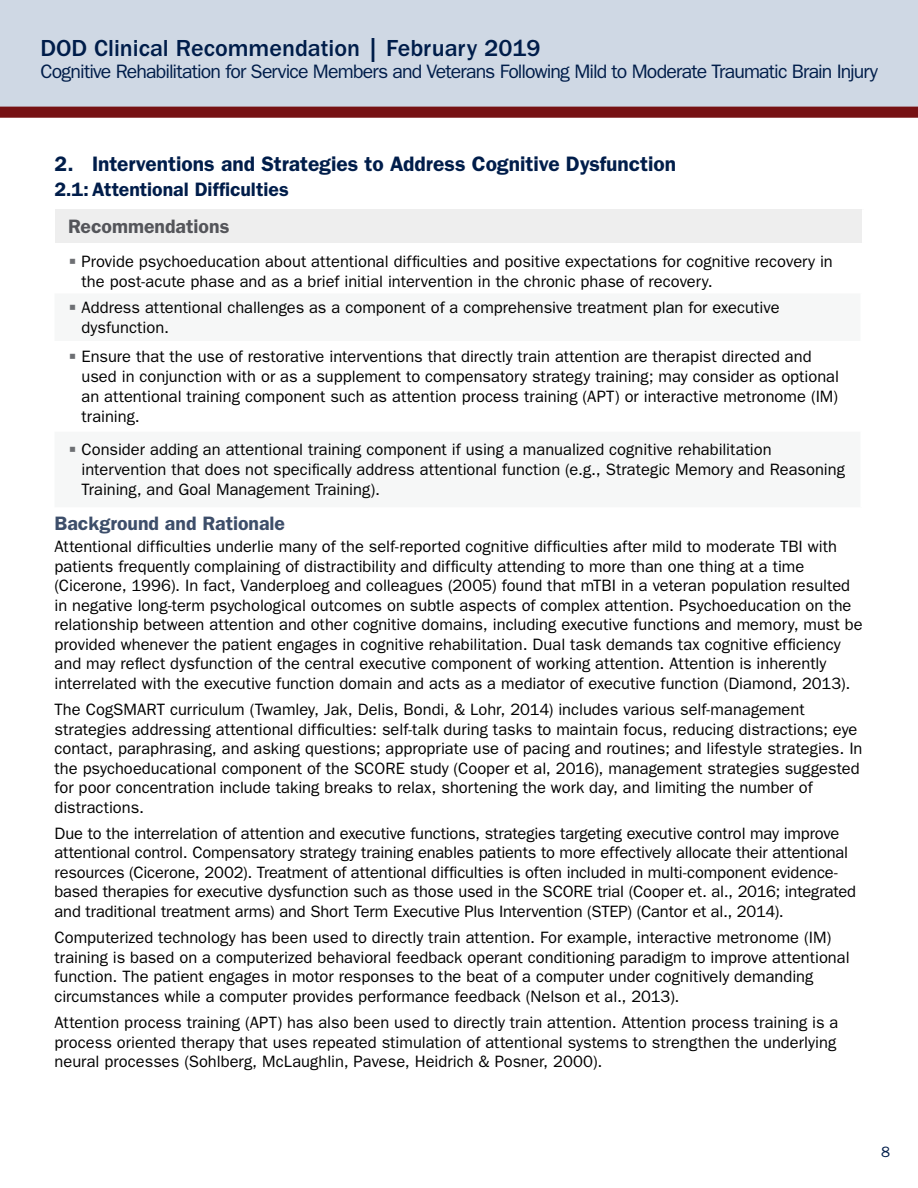
<style>
.page{position:relative;width:918px;height:1188px;background:#fff}
.page>*{position:absolute;margin:0;border:0;box-sizing:border-box;transform-origin:0 0}
.t1{font:500 24px "ITC Franklin Gothic Std";color:#001d4a}
.t2{font:600 21px "Franklin Gothic";color:#001d4a}
.t3{font:19.5px "ITC Franklin Gothic Std";letter-spacing:-.045em;color:#001d4a}
.t4{font:600 19.5px "Franklin Gothic";color:#001d4a}
.t5{font:600 19.5px "Franklin Gothic";color:#3d4e6a}
.t6{font:600 19.5px "Franklin Gothic";color:#54555a}
.t7{font:16.5px/19.5px "ITC Franklin Gothic Std";color:#000}
.t8{font:15px "ITC Franklin Gothic Std";color:#001d4a}
</style>
<div class="page">
<div style="left:0;top:0;width:918px;height:108px;background:#cfd8e4"></div>
<div style="left:0;top:107px;width:918px;height:11px;background:#761113"></div>
<div style="left:55px;top:209px;width:808px;height:34px;background:#eee"></div>
<hr style="left:862px;top:209px;width:3px;height:34px;background:#fff">
<h1 class="t1" style="left:40px;top:34px;width:502px">DOD Clinical Recommendation | February 2019</h1>
<p class="t3" style="left:40px;top:60px;width:839px">Cognitive Rehabilitation for Service Members and Veterans Following Mild to Moderate Traumatic Brain Injury</p>
<p class="t2" style="left:55px;top:152px;width:623px">2. Interventions and Strategies to Address Cognitive Dysfunction</p>
<p class="t4" style="left:55px;top:178px;width:236px">2.1:Attentional Difficulties</p>
<p class="t6" style="left:68px;top:215px;width:163px">Recommendations</p>
<p class="t7" style="left:82px;top:252px;width:753px">Provide psychoeducation about attentional difficulties and positive expectations for cognitive recovery in the post-acute phase and as a brief initial intervention in the chronic phase of recovery.</p>
<p class="t7" style="left:82px;top:298px;width:700px">Address attentional challenges as a component of a comprehensive treatment plan for executive dysfunction.</p>
<p class="t7" style="left:82px;top:347px;width:759px">Ensure that the use of restorative interventions that directly train attention are therapist directed and used in conjunction with or as a supplement to compensatory strategy training; may consider as optional an attentional training component such as attention process training (APT) or interactive metronome (IM) training.</p>
<p class="t7" style="left:82px;top:440px;width:765px">Consider adding an attentional training component if using a manualized cognitive rehabilitation intervention that does not specifically address attentional function (e.g., Strategic Memory and Reasoning<br>Training, and Goal Management Training).</p>
<p class="t5" style="left:55px;top:512px;width:232px">Background and Rationale</p>
<p class="t7" style="left:55px;top:537px;width:810px">Attentional difficulties underlie many of the self-reported cognitive difficulties after mild to moderate TBI with patients frequently complaining of distractibility and difficulty attending to more than one thing at a time (Cicerone, 1996). In fact, Vanderploeg and colleagues (2005) found that mTBI in a veteran population resulted in negative long-term psychological outcomes on subtle aspects of complex attention. Psychoeducation on the relationship between attention and other cognitive domains, including executive functions and memory, must be provided whenever the patient engages in cognitive rehabilitation. Dual task demands tax cognitive efficiency and may reflect dysfunction of the central executive component of working attention. Attention is inherently interrelated with the executive function domain and acts as a mediator of executive function (Diamond, 2013).</p>
<p class="t7" style="left:55px;top:700px;width:809px">The CogSMART curriculum (Twamley, Jak, Delis, Bondi, &amp; Lohr, 2014) includes various self-management strategies addressing attentional difficulties: self-talk during tasks to maintain focus, reducing distractions; eye contact, paraphrasing, and asking questions; appropriate use of pacing and routines; and lifestyle strategies. In the psychoeducational component of the SCORE study (Cooper et al, 2016), management strategies suggested for poor concentration include taking breaks to relax, shortening the work day, and limiting the number of distractions.</p>
<p class="t7" style="left:55px;top:824px;width:803px">Due to the interrelation of attention and executive functions, strategies targeting executive control may improve attentional control. Compensatory strategy training enables patients to more effectively allocate their attentional resources (Cicerone, 2002). Treatment of attentional difficulties is often included in multi-component evidence&shy;based therapies for executive dysfunction such as those used in the SCORE trial (Cooper et. al., 2016; integrated and traditional treatment arms) and Short Term Executive Plus Intervention (STEP) (Cantor et al., 2014).</p>
<p class="t7" style="left:55px;top:928px;width:797px">Computerized technology has been used to directly train attention. For example, interactive metronome (IM) training is based on a computerized behavioral feedback operant conditioning paradigm to improve attentional function. The patient engages in motor responses to the beat of a computer under cognitively demanding circumstances while a computer provides performance feedback (Nelson et al., 2013).</p>
<p class="t7" style="left:55px;top:1013px;width:785px">Attention process training (APT) has also been used to directly train attention. Attention process training is a process oriented therapy that uses repeated stimulation of attentional systems to strengthen the underlying neural processes (Sohlberg, McLaughlin, Pavese, Heidrich &amp; Posner, 2000).</p>
<p class="t8" style="left:881px;top:1143px;width:10px">8</p>
</div>
